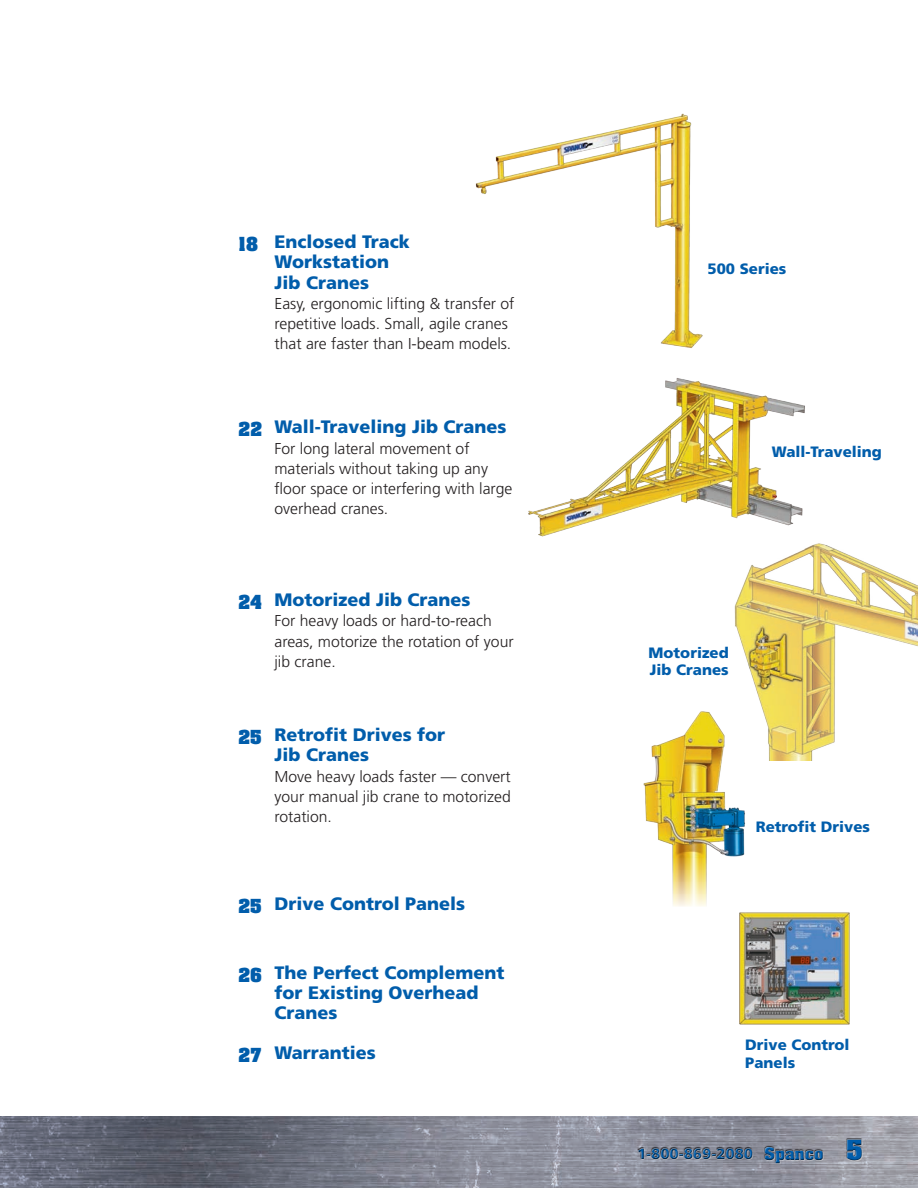
<style>
.page{position:relative;width:918px;height:1188px;background:#fff}
.page>*{position:absolute;margin:0;border:0;box-sizing:border-box;transform-origin:0 0}
.TOC_Main_Text{font:900 18px/20.2px "Frutiger";color:#015dab}
.TOC_Main_Text-2{font:300 15.75px/20.2px "Frutiger";color:#231f20}
.TOC_Caption{font:900 15px/17.2px "Frutiger";color:#015dab}
.s1{font-family:"Aachen";font-weight:700}
.s2{font-family:"Aachen";font-weight:700;font-size:24px}
</style>
<div class="page">
<img style="left:0;top:1116px;width:918px;height:72px">
<div style="left:637px;top:1138px;width:226px;height:25px;background:#fff;opacity:.75"></div>
<div style="left:637px;top:1139px;width:226px;height:25px;background:#231f20;opacity:.75"></div>
<img style="left:475px;top:113px;width:228px;height:235px">
<img style="left:528px;top:378px;width:277px;height:159px">
<img style="left:643px;top:711px;width:102px;height:195px">
<img style="left:730px;top:904px;width:120px;height:121px">
<img style="left:730px;top:534px;width:188px;height:227px">
<p class="TOC_Main_Text" style="left:274px;top:231px;width:137px;text-indent:-36px"><sub>18</sub> Enclosed Track<br>Workstation<br>Jib Cranes</p>
<p class="TOC_Main_Text-2" style="left:274px;top:293px;width:242px">Easy, ergonomic lifting &amp; transfer of repetitive loads. Small, agile cranes that are faster than I-beam models.</p>
<p class="TOC_Main_Text" style="left:238px;top:417px;width:270px"><sub>22</sub> Wall-Traveling Jib Cranes</p>
<p class="TOC_Main_Text-2" style="left:274px;top:438px;width:240px">For long lateral movement of materials without taking up any floor space or interfering with large overhead cranes.</p>
<p class="TOC_Main_Text" style="left:238px;top:589px;width:234px"><sub>24</sub> Motorized Jib Cranes</p>
<p class="TOC_Main_Text-2" style="left:274px;top:611px;width:241px">For heavy loads or hard-to-reach areas, motorize the rotation of your jib crane.</p>
<p class="TOC_Main_Text" style="left:274px;top:724px;width:172px;text-indent:-36px"><sub>25</sub> Retrofit Drives for<br>Jib Cranes</p>
<p class="TOC_Main_Text-2" style="left:274px;top:766px;width:238px;text-align:justify">Move heavy loads faster — convert your manual jib crane to motorized rotation.</p>
<p class="TOC_Main_Text" style="left:238px;top:893px;width:228px"><sub>25</sub> Drive Control Panels</p>
<p class="TOC_Main_Text" style="left:274px;top:962px;width:232px;text-indent:-36px"><sub>26</sub> The Perfect Complement for Existing Overhead<br>Cranes</p>
<p class="TOC_Main_Text" style="left:238px;top:1042px;width:139px"><sub>27</sub> Warranties</p>
<p class="TOC_Caption" style="left:708px;top:259px;width:80px">500 Series</p>
<p class="TOC_Caption" style="left:772px;top:443px;width:112px">Wall-Traveling</p>
<p class="TOC_Caption" style="left:649px;top:644px;width:82px">Motorized</p>
<p class="TOC_Caption" style="left:650px;top:661px;width:80px">Jib Cranes</p>
<p class="TOC_Caption" style="left:756px;top:818px;width:116px">Retrofit Drives</p>
<p class="TOC_Caption" style="left:745px;top:1036px;width:106px">Drive Control<br>Panels</p>
<p class="TOC_Caption" style="left:637px;top:1145px;width:227px">1-800-869-2080 <span class="s1">SPANCO</span> <span class="s2">5</span></p>
</div>
